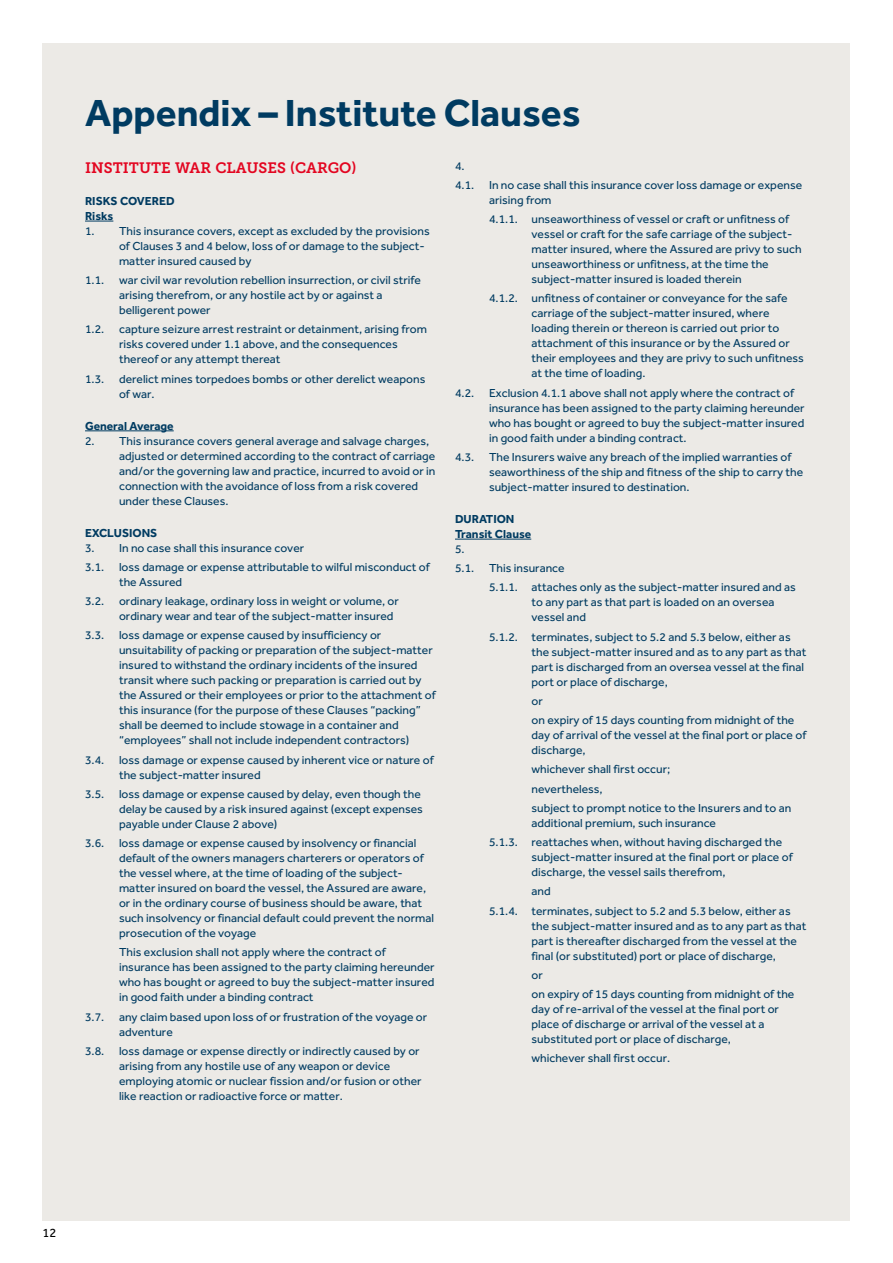
<style>
.page{position:relative;width:893px;height:1263px;background:#fff}
.page>*{position:absolute;margin:0;border:0;box-sizing:border-box;transform-origin:0 0}
.t1{font:700 39px "Effra Std";color:#003b61}
.t2{font:15px "Museo Slab 700";color:#e30520}
.t3{font:12.75px "Effra Std";color:#000}
.t4{font:12px/15px "Effra Std";color:#003b61}
.t5{font:700 12px/15px "Effra Std";color:#003b61}
</style>
<div class="page">
<div style="left:43px;top:43px;width:807px;height:1177px;background:#eceae6"></div>
<svg style="left:85px;top:221px;width:28px;height:1px"></svg>
<hr style="left:85px;top:430px;width:89px;height:1px;background:#003b61">
<hr style="left:455px;top:539px;width:76px;height:1px;background:#003b61">
<h1 class="t1" style="left:85px;top:90px;width:497px">Appendix – Institute Clauses</h1>
<p class="t2" style="left:85px;top:159px;width:273px">INSTITUTE WAR CLAUSES (CARGO)</p>
<p class="t5" style="left:85px;top:193px;width:91px">RISKS COVERED<br>Risks</p>
<p class="t4" style="left:119px;top:223px;width:312px;text-indent:-34px">1. This insurance covers, except as excluded by the provisions of Clauses 3 and 4 below, loss of or damage to the subject&shy;matter insured caused by</p>
<p class="t4" style="left:119px;top:272px;width:303px;text-indent:-34px">1.1. war civil war revolution rebellion insurrection, or civil strife arising therefrom, or any hostile act by or against a belligerent power</p>
<p class="t4" style="left:119px;top:322px;width:310px;text-indent:-34px">1.2. capture seizure arrest restraint or detainment, arising from risks covered under 1.1 above, and the consequences thereof or any attempt thereat</p>
<p class="t4" style="left:119px;top:371px;width:308px;text-indent:-34px">1.3. derelict mines torpedoes bombs or other derelict weapons of war.</p>
<p class="t5" style="left:85px;top:418px;width:90px">General Average</p>
<p class="t4" style="left:119px;top:433px;width:318px;text-indent:-34px">2. This insurance covers general average and salvage charges, adjusted or determined according to the contract of carriage and/or the governing law and practice, incurred to avoid or in connection with the avoidance of loss from a risk covered under these Clauses.</p>
<p class="t5" style="left:85px;top:525px;width:74px">EXCLUSIONS</p>
<p class="t4" style="left:85px;top:538px;width:346px;line-height:19.2px">3. In no case shall this insurance cover<br>3.1. loss damage or expense attributable to wilful misconduct of</p>
<p class="t4" style="left:85px;top:572px;width:315px;line-height:19.2px;text-indent:34px">the Assured<br>3.2. ordinary leakage, ordinary loss in weight or volume, or</p>
<p class="t4" style="left:85px;top:606px;width:310px;line-height:19.2px;text-indent:34px">ordinary wear and tear of the subject-matter insured<br>3.3. loss damage or expense caused by insufficiency or</p>
<p class="t4" style="left:119px;top:643px;width:318px">unsuitability of packing or preparation of the subject-matter insured to withstand the ordinary incidents of the insured transit where such packing or preparation is carried out by the Assured or their employees or prior to the attachment of this insurance (for the purpose of these Clauses “packing” shall be deemed to include stowage in a container and “employees” shall not include independent contractors)</p>
<p class="t4" style="left:119px;top:752px;width:316px;text-indent:-34px">3.4. loss damage or expense caused by inherent vice or nature of the subject-matter insured</p>
<p class="t4" style="left:119px;top:786px;width:305px;text-indent:-34px">3.5. loss damage or expense caused by delay, even though the delay be caused by a risk insured against (except expenses payable under Clause 2 above)</p>
<p class="t4" style="left:119px;top:835px;width:316px;text-indent:-34px">3.6. loss damage or expense caused by insolvency or financial default of the owners managers charterers or operators of the vessel where, at the time of loading of the subject&shy;matter insured on board the vessel, the Assured are aware, or in the ordinary course of business should be aware, that such insolvency or financial default could prevent the normal prosecution of the voyage</p>
<p class="t4" style="left:119px;top:945px;width:317px">This exclusion shall not apply where the contract of insurance has been assigned to the party claiming hereunder who has bought or agreed to buy the subject-matter insured in good faith under a binding contract</p>
<p class="t4" style="left:119px;top:1009px;width:310px;text-indent:-34px">3.7. any claim based upon loss of or frustration of the voyage or adventure</p>
<p class="t4" style="left:119px;top:1043px;width:304px;text-indent:-34px">3.8. loss damage or expense directly or indirectly caused by or arising from any hostile use of any weapon or device employing atomic or nuclear fission and/or fusion or other like reaction or radioactive force or matter.</p>
<p class="t4" style="left:455px;top:156px;width:349px;line-height:19.2px">4.<br>4.1. In no case shall this insurance cover loss damage or expense</p>
<p class="t4" style="left:489px;top:190px;width:301px;line-height:19.2px">arising from<br>4.1.1. unseaworthiness of vessel or craft or unfitness of</p>
<p class="t4" style="left:532px;top:226px;width:272px">vessel or craft for the safe carriage of the subject&shy;matter insured, where the Assured are privy to such unseaworthiness or unfitness, at the time the subject-matter insured is loaded therein</p>
<p class="t4" style="left:532px;top:291px;width:274px;text-indent:-43px">4.1.2. unfitness of container or conveyance for the safe carriage of the subject-matter insured, where loading therein or thereon is carried out prior to attachment of this insurance or by the Assured or their employees and they are privy to such unfitness at the time of loading.</p>
<p class="t4" style="left:489px;top:385px;width:317px;text-indent:-34px">4.2. Exclusion 4.1.1 above shall not apply where the contract of insurance has been assigned to the party claiming hereunder who has bought or agreed to buy the subject-matter insured in good faith under a binding contract.</p>
<p class="t4" style="left:489px;top:449px;width:316px;text-indent:-34px">4.3. The Insurers waive any breach of the implied warranties of seaworthiness of the ship and fitness of the ship to carry the subject-matter insured to destination.</p>
<p class="t5" style="left:455px;top:511px;width:78px">DURATION<br>Transit Clause</p>
<p class="t4" style="left:455px;top:541px;width:11px">5.</p>
<p class="t4" style="left:455px;top:560px;width:111px">5.1. This insurance</p>
<p class="t4" style="left:489px;top:580px;width:308px">5.1.1. attaches only as the subject-matter insured and as</p>
<p class="t4" style="left:532px;top:595px;width:244px">to any part as that part is loaded on an oversea vessel and</p>
<p class="t4" style="left:532px;top:629px;width:276px;text-indent:-43px">5.1.2. terminates, subject to 5.2 and 5.3 below, either as the subject-matter insured and as to any part as that part is discharged from an oversea vessel at the final port or place of discharge,</p>
<p class="t4" style="left:532px;top:691px;width:264px;line-height:19.2px">or<br>on expiry of 15 days counting from midnight of the</p>
<p class="t4" style="left:532px;top:727px;width:276px">day of arrival of the vessel at the final port or place of discharge,</p>
<p class="t4" style="left:532px;top:760px;width:261px;line-height:19.2px">whichever shall first occur;<br>nevertheless,<br>subject to prompt notice to the Insurers and to an</p>
<p class="t4" style="left:489px;top:813px;width:295px;line-height:19.2px;text-indent:43px">additional premium, such insurance<br>5.1.3. reattaches when, without having discharged the</p>
<p class="t4" style="left:532px;top:849px;width:263px">subject-matter insured at the final port or place of discharge, the vessel sails therefrom,</p>
<p class="t4" style="left:489px;top:882px;width:303px;line-height:19.2px;text-indent:43px">and<br>5.1.4. terminates, subject to 5.2 and 5.3 below, either as</p>
<p class="t4" style="left:532px;top:918px;width:276px">the subject-matter insured and as to any part as that part is thereafter discharged from the vessel at the final (or substituted) port or place of discharge,</p>
<p class="t4" style="left:532px;top:965px;width:264px;line-height:19.2px">or<br>on expiry of 15 days counting from midnight of the</p>
<p class="t4" style="left:532px;top:1001px;width:249px">day of re-arrival of the vessel at the final port or place of discharge or arrival of the vessel at a substituted port or place of discharge,</p>
<p class="t4" style="left:532px;top:1051px;width:140px">whichever shall first occur.</p>
<p class="t3" style="left:43px;top:1225px;width:15px">12</p>
</div>
